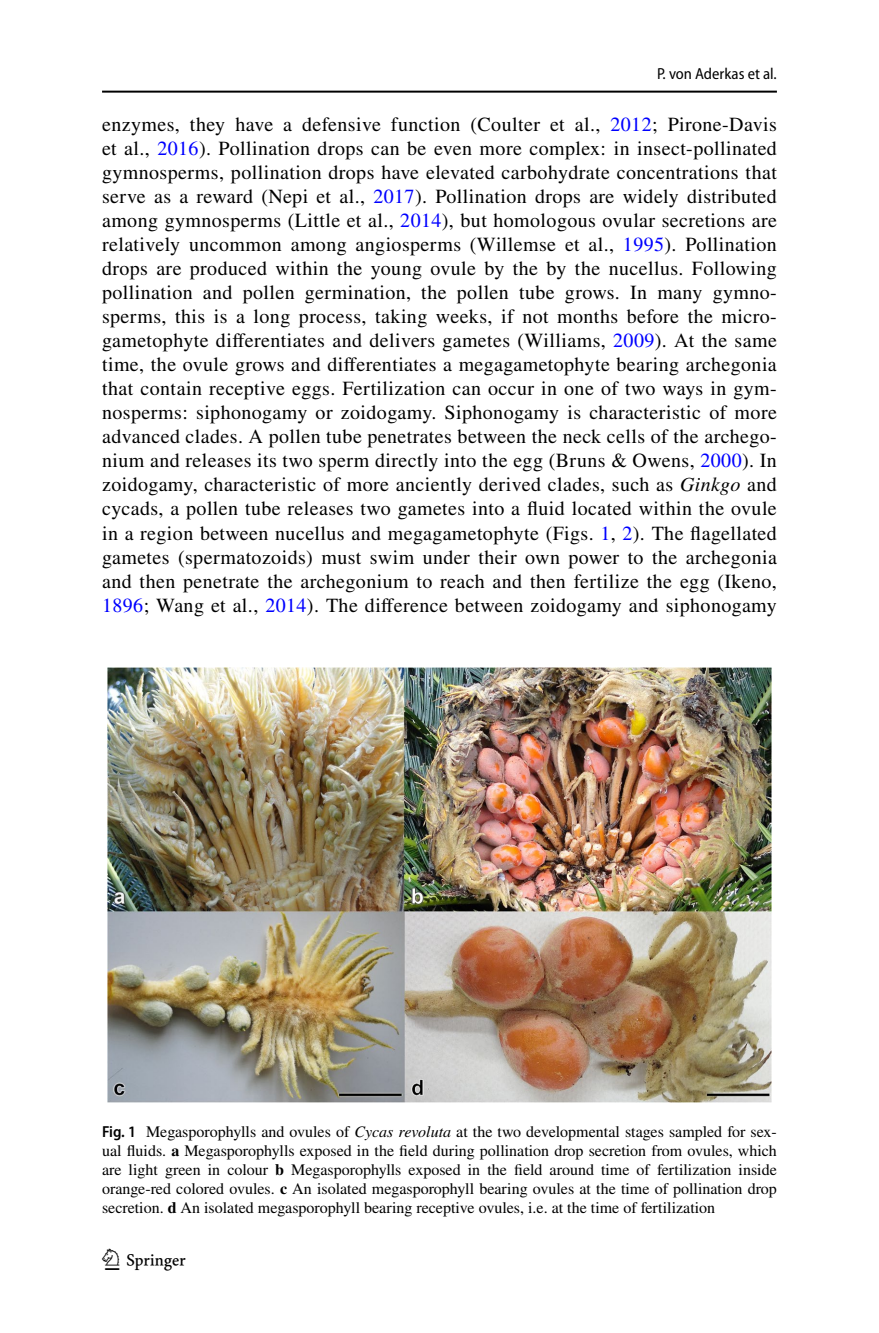
<style>
.page{position:relative;width:879px;height:1333px;background:#fff}
.page>*{position:absolute;margin:0;border:0;box-sizing:border-box;transform-origin:0 0}
.t1{font:30px "Springnew Regular 2";color:#000}
.t2{font:20px/24px "STIX";letter-spacing:.02em;color:#000;text-align:justify}
.t3{font:16px/19px "STIX";color:#000;text-align:justify}
.t4{font:semi-condensed 16px "Myriad Pro";color:#000}
.s1{color:#00f}
.s2{font-style:italic}
.s3{font-family:"Myriad Pro";font-weight:600;font-stretch:semi-condensed}
.s4{font-weight:700}
</style>
<div class="page">
<hr style="left:102px;top:91px;width:675px;height:2px;background:#000">
<img style="left:108px;top:667px;width:663px;height:434px">
<p class="t4" style="left:657px;top:65px;width:121px">P. von Aderkas et al.</p>
<p class="t2" style="left:102px;top:114px;width:676px">enzymes, they have a defensive function (Coulter et al., <span class="s1">2012</span>; Pirone-Davis et al., <span class="s1">2016</span>). Pollination drops can be even more complex: in insect-pollinated gymnosperms, pollination drops have elevated carbohydrate concentrations that serve as a reward (Nepi et al., <span class="s1">2017</span>). Pollination drops are widely distributed among gymnosperms (Little et al., <span class="s1">2014</span>), but homologous ovular secretions are relatively uncommon among angiosperms (Willemse et al., <span class="s1">1995</span>). Pollination drops are produced within the young ovule by the by the nucellus. Following pollination and pollen germination, the pollen tube grows. In many gymno‑ sperms, this is a long process, taking weeks, if not months before the micro‑ gametophyte differentiates and delivers gametes (Williams, <span class="s1">2009</span>). At the same time, the ovule grows and differentiates a megagametophyte bearing archegonia that contain receptive eggs. Fertilization can occur in one of two ways in gym‑ nosperms: siphonogamy or zoidogamy. Siphonogamy is characteristic of more advanced clades. A pollen tube penetrates between the neck cells of the archego‑ nium and releases its two sperm directly into the egg (Bruns &amp; Owens, <span class="s1">2000</span>). In zoidogamy, characteristic of more anciently derived clades, such as <span class="s2">Ginkgo</span> and cycads, a pollen tube releases two gametes into a fluid located within the ovule in a region between nucellus and megagametophyte (Figs. <span class="s1">1</span>, <span class="s1">2</span>). The flagellated gametes (spermatozoids) must swim under their own power to the archegonia and then penetrate the archegonium to reach and then fertilize the egg (Ikeno, <span class="s1">1896</span>; Wang et al., <span class="s1">2014</span>). The difference between zoidogamy and siphonogamy</p>
<p class="t3" style="left:102px;top:1122px;width:676px"><span class="s3">Fig. 1</span> Megasporophylls and ovules of <span class="s2">Cycas revoluta</span> at the two developmental stages sampled for sex‑ ual fluids. <span class="s4">a</span> Megasporophylls exposed in the field during pollination drop secretion from ovules, which are light green in colour <span class="s4">b</span> Megasporophylls exposed in the field around time of fertilization inside orange-red colored ovules. <span class="s4">c</span> An isolated megasporophyll bearing ovules at the time of pollination drop secretion. <span class="s4">d</span> An isolated megasporophyll bearing receptive ovules, i.e. at the time of fertilization</p>
<h1 class="t1" style="left:105px;top:1248px;width:83px">1 3</h1>
</div>
